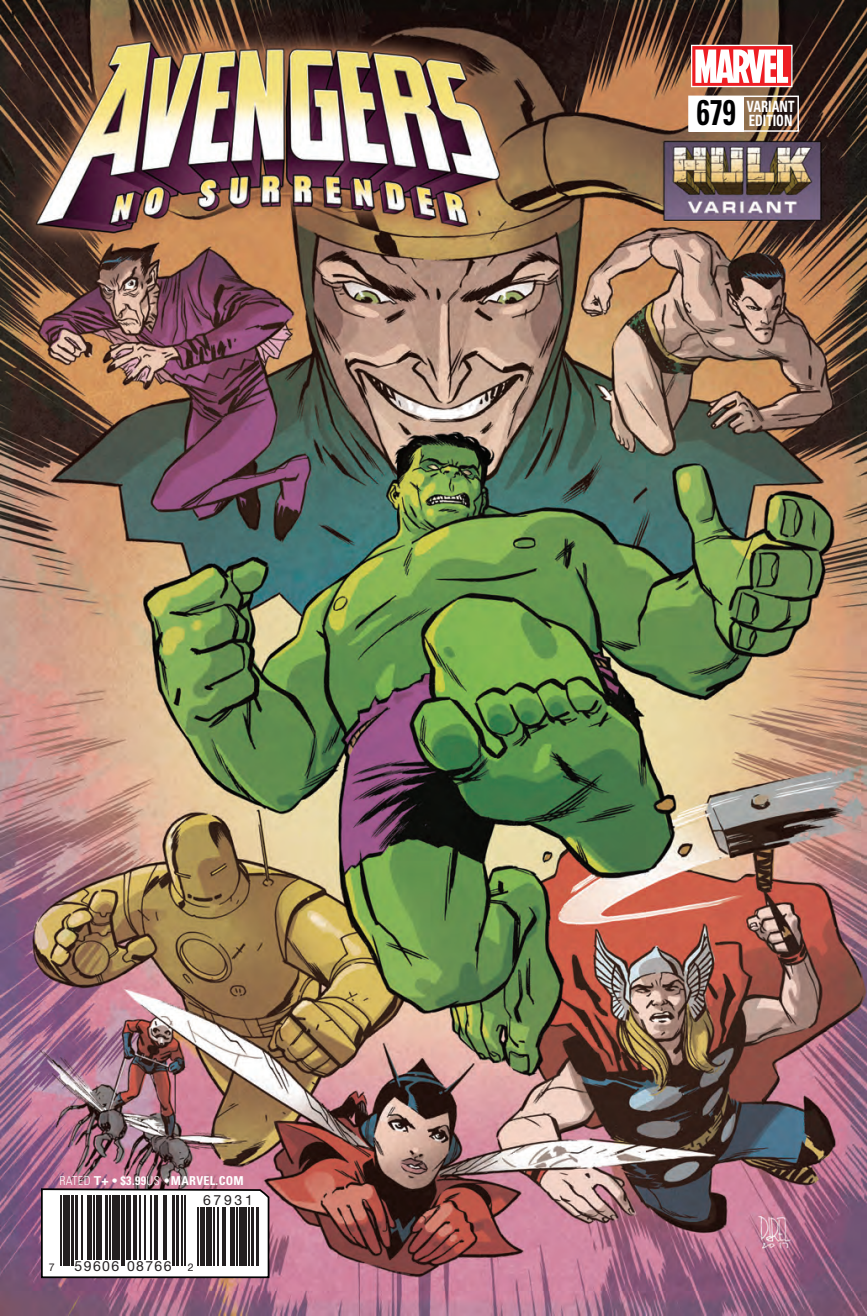
<style>
.page{position:relative;width:867px;height:1316px;background:#fff}
.page>*{position:absolute;margin:0;border:0;box-sizing:border-box;transform-origin:0 0}
.t1{font:700 condensed 35.7px "Univers LT Std";color:#000001;scale:.82 1}
.t2{font:700 condensed 15.58px "Univers LT Std";color:#fff;scale:.82 1}
.t3{font:14px "Helvetica Neue";letter-spacing:.1em;color:#231f20}
.t4{font:700 condensed 12.25px "Univers LT Std";letter-spacing:.025em;color:#fff}
.t5{font:10.67px "Helvetica Neue";color:#231f20}
.s1{font-weight:300}
.s2{font-stretch:normal}
.s3{font-size:10.67px}
</style>
<div class="page">
<img style="left:0;top:0;width:866px;height:1315px">
<svg style="left:40px;top:1187px;width:230px;height:91px"></svg>
<hr style="left:61px;top:1195px;width:1px;height:70px;background:#231f20">
<hr style="left:63px;top:1195px;width:2px;height:70px;background:#231f20">
<hr style="left:66px;top:1195px;width:4px;height:70px;background:#231f20">
<hr style="left:71px;top:1195px;width:3px;height:70px;background:#231f20">
<hr style="left:75px;top:1195px;width:3px;height:64px;background:#231f20">
<hr style="left:82px;top:1195px;width:1px;height:64px;background:#231f20">
<hr style="left:87px;top:1195px;width:1px;height:64px;background:#231f20">
<hr style="left:89px;top:1195px;width:3px;height:64px;background:#231f20">
<hr style="left:93px;top:1195px;width:2px;height:64px;background:#231f20">
<div style="left:96px;top:1195px;width:5px;height:64px;background:#231f20"></div>
<hr style="left:105px;top:1195px;width:3px;height:64px;background:#231f20">
<hr style="left:109px;top:1195px;width:2px;height:64px;background:#231f20">
<hr style="left:112px;top:1195px;width:1px;height:64px;background:#231f20">
<div style="left:114px;top:1195px;width:6px;height:64px;background:#231f20"></div>
<hr style="left:121px;top:1195px;width:1px;height:70px;background:#231f20">
<hr style="left:124px;top:1195px;width:1px;height:70px;background:#231f20">
<hr style="left:126px;top:1195px;width:4px;height:64px;background:#231f20">
<hr style="left:133px;top:1195px;width:1px;height:64px;background:#231f20">
<hr style="left:135px;top:1195px;width:2px;height:64px;background:#231f20">
<hr style="left:139px;top:1195px;width:2px;height:64px;background:#231f20">
<hr style="left:144px;top:1195px;width:2px;height:64px;background:#231f20">
<hr style="left:150px;top:1195px;width:1px;height:64px;background:#231f20">
<hr style="left:154px;top:1195px;width:1px;height:64px;background:#231f20">
<hr style="left:156px;top:1195px;width:2px;height:64px;background:#231f20">
<hr style="left:163px;top:1195px;width:1px;height:64px;background:#231f20">
<hr style="left:165px;top:1195px;width:2px;height:64px;background:#231f20">
<hr style="left:172px;top:1195px;width:3px;height:70px;background:#231f20">
<hr style="left:176px;top:1195px;width:3px;height:70px;background:#231f20">
<hr style="left:181px;top:1195px;width:2px;height:70px;background:#231f20">
<hr style="left:184px;top:1195px;width:1px;height:70px;background:#231f20">
<hr style="left:197px;top:1206px;width:1px;height:59px;background:#231f20">
<hr style="left:199px;top:1206px;width:3px;height:59px;background:#231f20">
<hr style="left:203px;top:1206px;width:2px;height:59px;background:#231f20">
<div style="left:206px;top:1206px;width:5px;height:59px;background:#231f20"></div>
<hr style="left:213px;top:1206px;width:1px;height:59px;background:#231f20">
<hr style="left:217px;top:1206px;width:1px;height:59px;background:#231f20">
<hr style="left:222px;top:1206px;width:1px;height:59px;background:#231f20">
<hr style="left:224px;top:1206px;width:2px;height:59px;background:#231f20">
<hr style="left:230px;top:1206px;width:1px;height:59px;background:#231f20">
<hr style="left:232px;top:1206px;width:3px;height:59px;background:#231f20">
<hr style="left:236px;top:1206px;width:2px;height:59px;background:#231f20">
<div style="left:239px;top:1206px;width:5px;height:59px;background:#231f20"></div>
<hr style="left:245px;top:1206px;width:2px;height:59px;background:#231f20">
<hr style="left:248px;top:1206px;width:1px;height:59px;background:#231f20">
<hr style="left:250px;top:1206px;width:3px;height:59px;background:#231f20">
<hr style="left:256px;top:1206px;width:3px;height:59px;background:#231f20">
<svg style="left:690px;top:44px;width:102px;height:44px"></svg>
<div style="left:688px;top:96px;width:110px;height:36px;border:1px solid #fff"></div>
<div style="left:689px;top:96px;width:54px;height:36px;background:#fff"></div>
<p class="t4" style="left:59px;top:1173px;width:186px"><span class="s1">RATED</span> <span class="s2">T+</span> • $3.99<span class="s1">US •</span>MARVEL.COM</p>
<p class="t3" style="left:203px;top:1190px;width:51px">67931</p>
<p class="t5" style="left:49px;top:1259px;width:7px">7</p>
<p class="t3" style="left:75px;top:1255px;width:121px">59606 08766 <span class="s3">2</span></p>
<h1 class="t1" style="left:696px;top:91px;width:49px">679</h1>
<p class="t2" style="left:746px;top:97px;width:60px">VARIANT</p>
<p class="t2" style="left:748px;top:111px;width:55px">EDITION</p>
</div>
